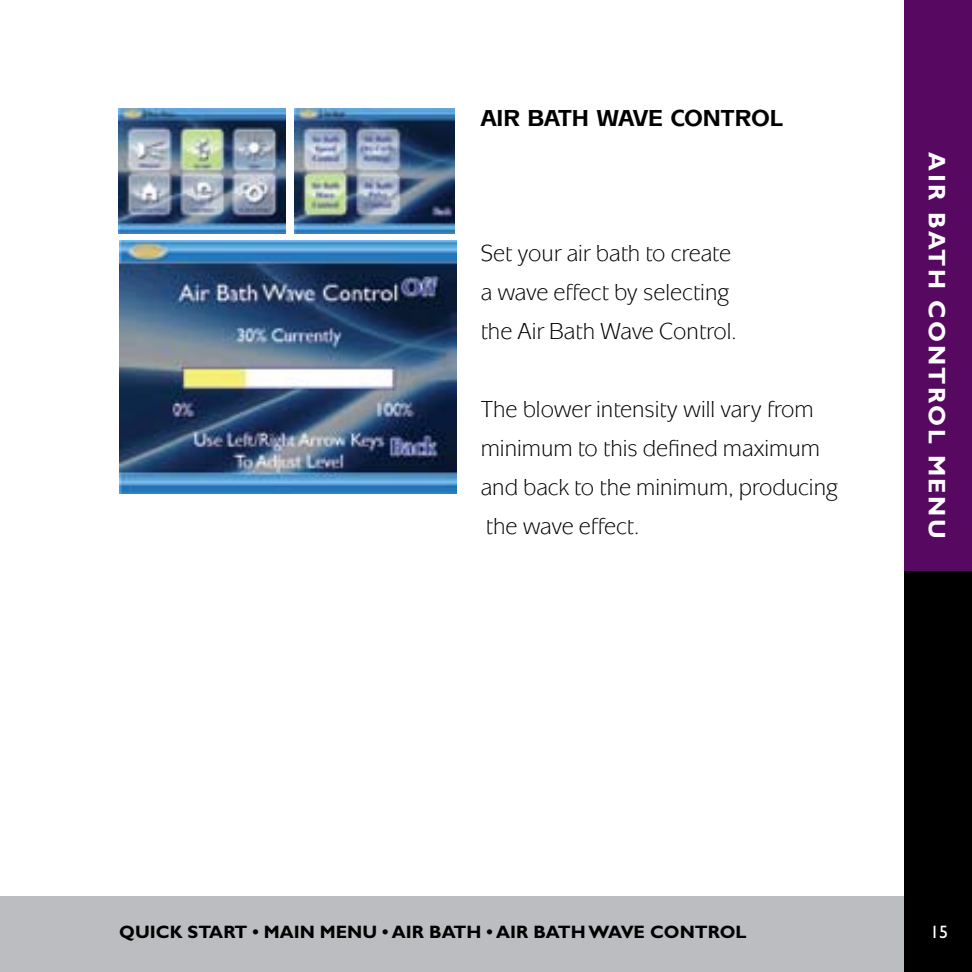
<style>
.page{position:relative;width:972px;height:972px;background:#fff}
.page>*{position:absolute;margin:0;border:0;box-sizing:border-box;transform-origin:0 0}
.t1{font:24px/39px "Mixage ITC";color:#000}
.t2{font:700 24px "Gill Sans";letter-spacing:.1em;color:#fff}
.t3{font:700 24px "Mixage ITC";color:#000}
.t4{font:700 18px "Gill Sans";color:#000}
.t5{font:18px "Gill Sans";color:#fff}
</style>
<div class="page">
<div style="left:0;top:896px;width:972px;height:76px;background:#bcbdc0"></div>
<div style="left:904px;top:0;width:68px;height:972px;background:#000"></div>
<div style="left:904px;top:0;width:68px;height:571px;background:#570861"></div>
<img style="left:119px;top:108px;width:166px;height:126px">
<img style="left:295px;top:108px;width:159px;height:126px">
<img style="left:119px;top:241px;width:338px;height:253px">
<p class="t3" style="left:481px;top:103px;width:304px">AIR BATH WAVE CONTRO L</p>
<p class="t1" style="left:481px;top:234px;width:258px">Set your air bath to create a wave effect by selecting the Air Bath Wave Control.</p>
<p class="t1" style="left:481px;top:390px;width:359px">The blower intensity will vary from minimum to this defined maximum and back to the minimum, producing the wave effect.</p>
<p class="t2" style="left:951px;top:152px;width:388px;rotate:90deg">AIR BATH CONTROL MENU</p>
<p class="t4" style="left:119px;top:921px;width:629px">QUICK START • MAIN MENU • AIR BATH • AIR BATH WAVE CONTROL</p>
<p class="t5" style="left:930px;top:921px;width:19px">15</p>
</div>
